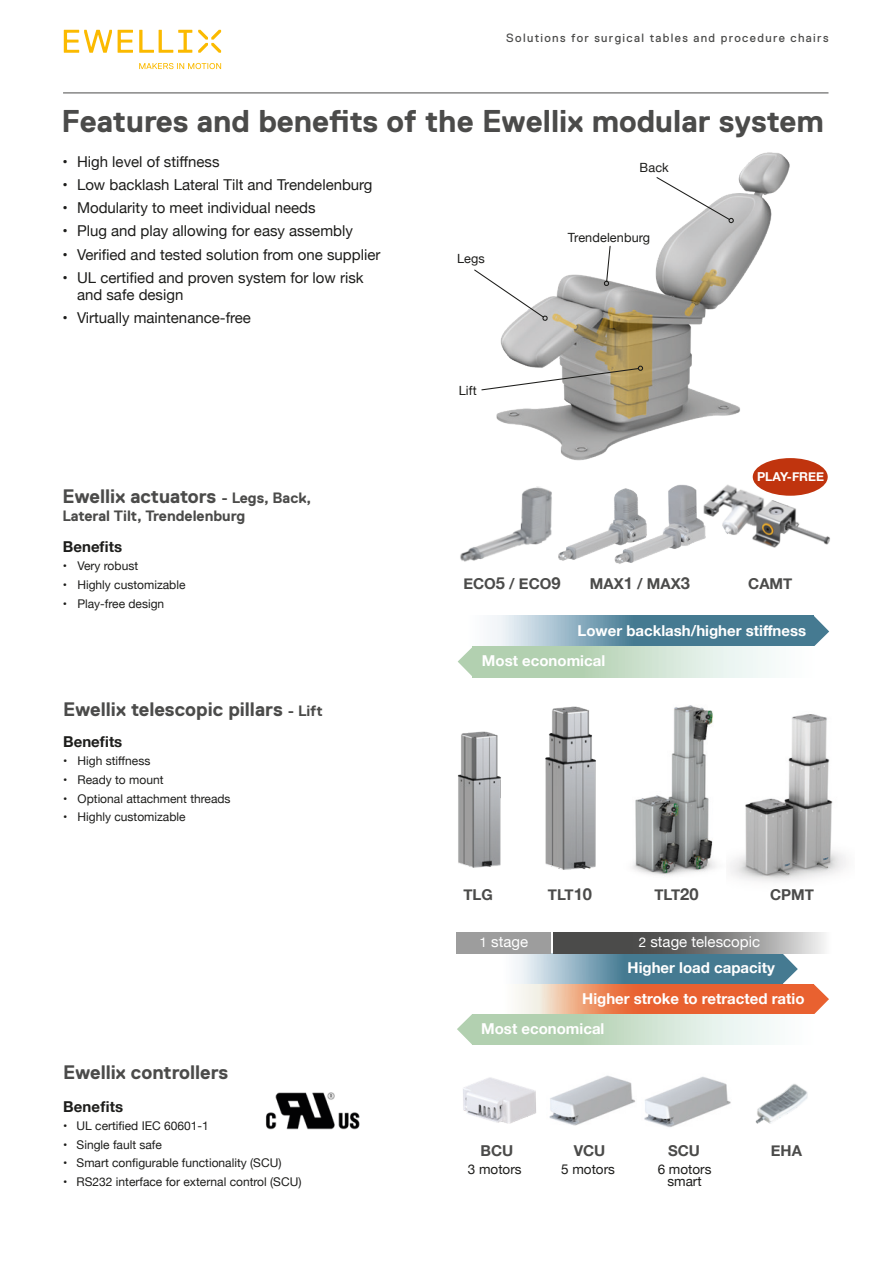
<style>
.page{position:relative;width:893px;height:1263px;background:#fff}
.page>*{position:absolute;margin:0;border:0;box-sizing:border-box;transform-origin:0 0}
.t1{font:700 31.5px "Replica";color:#4b4b4a}
.t2{font:700 19.5px "Replica";color:#4b4b4a}
.t3{font:15px/16.5px "Helvetica Neue";color:#1d1d1b}
.t4{font:700 15px/30.6px "Helvetica Neue";color:#fff}
.t5{font:700 15px "Helvetica Neue";color:#4b4b4a}
.t6{font:700 15px "Replica";color:#4b4b4a}
.t7{font:700 15px "Helvetica Neue";color:#1d1d1b}
.t8{font:15px "Helvetica Neue";color:#fff}
.t9{font:13.5px/12px "Helvetica Neue";color:#1d1d1b;text-align:center}
.t10{font:12.75px "Helvetica Neue";letter-spacing:.01em;color:#1d1d1b}
.t11{font:700 12.3px "Helvetica Neue";color:#fff}
.t12{font:12px "Helvetica Neue";color:#1d1d1b}
.t13{font:12px "Replica";letter-spacing:.11em;color:#4b4b4a}
.s1{font-size:15px}
.s2{font-size:16.5px}
.s3{font-size:13.5px}
</style>
<div class="page">
<hr style="left:63px;top:93px;width:765px;height:1px;background:#4b4b4a">
<svg style="left:64px;top:30px;width:48px;height:23px"></svg>
<svg style="left:118px;top:30px;width:15px;height:23px"></svg>
<svg style="left:139px;top:30px;width:53px;height:23px"></svg>
<svg style="left:139px;top:63px;width:82px;height:6px"></svg>
<svg style="left:198px;top:30px;width:23px;height:23px"></svg>
<img style="left:463px;top:1077px;width:73px;height:47px">
<img style="left:549px;top:1075px;width:87px;height:50px">
<img style="left:644px;top:1076px;width:87px;height:52px">
<img style="left:755px;top:1084px;width:53px;height:40px">
<img style="left:266px;top:1092px;width:94px;height:38px">
<img style="left:496px;top:152px;width:332px;height:322px">
<svg style="left:481px;top:366px;width:162px;height:25px"></svg>
<svg style="left:474px;top:269px;width:75px;height:53px"></svg>
<svg style="left:655px;top:176px;width:79px;height:47px"></svg>
<svg style="left:604px;top:245px;width:7px;height:42px"></svg>
<img style="left:460px;top:486px;width:82px;height:76px">
<img style="left:542px;top:488px;width:54px;height:73px">
<img style="left:596px;top:484px;width:105px;height:80px">
<svg style="left:490px;top:616px;width:309px;height:30px;background:#6f99ac"></svg>
<svg style="left:799px;top:616px;width:30px;height:30px"></svg>
<div style="left:473px;top:646px;width:351px;height:31px;background:linear-gradient(to right,#9fc49c,#fff)"></div>
<svg style="left:458px;top:646px;width:30px;height:31px"></svg>
<div style="left:753px;top:458px;width:75px;height:38px;background:#c0340e;border-radius:50%"></div>
<img style="left:701px;top:477px;width:129px;height:71px">
<svg style="left:456px;top:953px;width:311px;height:31px"></svg>
<svg style="left:516px;top:984px;width:251px;height:30px;background:#eb865d"></svg>
<svg style="left:767px;top:953px;width:62px;height:61px"></svg>
<div style="left:472px;top:1014px;width:351px;height:31px;background:linear-gradient(to right,#9fc49c,#fff)"></div>
<svg style="left:457px;top:1014px;width:30px;height:31px"></svg>
<img style="left:730px;top:714px;width:116px;height:168px">
<div style="left:457px;top:932px;width:94px;height:21px;background:#9d9d9d"></div>
<svg style="left:554px;top:932px;width:271px;height:21px;background:#797979"></svg>
<img style="left:632px;top:705px;width:84px;height:171px">
<img style="left:457px;top:731px;width:44px;height:137px">
<img style="left:545px;top:706px;width:51px;height:164px">
<p class="t13" style="left:506px;top:31px;width:324px">Solutions for surgical tables and procedure chairs</p>
<h1 class="t1" style="left:61px;top:104px;width:764px">Features and benefits of the Ewellix modular system</h1>
<p class="t3" style="left:63px;top:154px;width:159px">• High level of stiffness</p>
<p class="t3" style="left:63px;top:177px;width:311px">• Low backlash Lateral Tilt and Trendelenburg</p>
<p class="t3" style="left:63px;top:200px;width:255px">• Modularity to meet individual needs</p>
<p class="t3" style="left:63px;top:224px;width:292px">• Plug and play allowing for easy assembly</p>
<p class="t3" style="left:63px;top:247px;width:319px">• Verified and tested solution from one supplier</p>
<p class="t3" style="left:77px;top:270px;width:288px;text-indent:-14px">• UL certified and proven system for low risk and safe design</p>
<p class="t3" style="left:63px;top:310px;width:190px">• Virtually maintenance-free</p>
<h2 class="t2" style="left:63px;top:485px;width:250px">Ewellix actuators <span class="s1">- Legs, Back,</span></h2>
<p class="t6" style="left:63px;top:507px;width:184px">Lateral Tilt, Trendelenburg</p>
<p class="t7" style="left:63px;top:535px;width:61px">Benefits</p>
<p class="t12" style="left:63px;top:557px;width:77px">• Very robust</p>
<p class="t12" style="left:63px;top:576px;width:124px">• Highly customizable</p>
<p class="t12" style="left:63px;top:595px;width:103px">• Play-free design</p>
<h2 class="t2" style="left:63px;top:698px;width:261px">Ewellix telescopic pillars <span class="s1">- Lift</span></h2>
<p class="t7" style="left:63px;top:730px;width:61px">Benefits</p>
<p class="t12" style="left:63px;top:752px;width:89px">• High stiffness</p>
<p class="t12" style="left:63px;top:771px;width:102px">• Ready to mount</p>
<p class="t12" style="left:63px;top:790px;width:169px">• Optional attachment threads</p>
<p class="t12" style="left:63px;top:808px;width:124px">• Highly customizable</p>
<h2 class="t2" style="left:63px;top:1062px;width:167px">Ewellix controllers</h2>
<p class="t7" style="left:63px;top:1095px;width:62px">Benefits</p>
<p class="t12" style="left:63px;top:1117px;width:147px">• UL certified IEC 60601-1</p>
<p class="t12" style="left:63px;top:1136px;width:100px">• Single fault safe</p>
<p class="t12" style="left:63px;top:1154px;width:220px">• Smart configurable functionality (SCU)</p>
<p class="t12" style="left:63px;top:1173px;width:240px">• RS232 interface for external control (SCU)</p>
<p class="t10" style="left:640px;top:159px;width:31px">Back</p>
<p class="t10" style="left:457px;top:249px;width:29px">Legs</p>
<p class="t10" style="left:459px;top:381px;width:19px">Lift</p>
<p class="t10" style="left:568px;top:229px;width:84px">Trendelenburg</p>
<p class="t11" style="left:757px;top:467px;width:69px">PLAY-FREE</p>
<p class="t5" style="left:463px;top:572px;width:99px">ECO<span class="s2">5</span> / ECO<span class="s2">9</span></p>
<p class="t5" style="left:590px;top:572px;width:102px">MAX<span class="s2">1</span> / MAX<span class="s2">3</span></p>
<p class="t5" style="left:748px;top:572px;width:46px">CAMT</p>
<p class="t4" style="left:482px;top:615px;width:326px;text-indent:96px">Lower backlash/higher stiffness<br>Most economical</p>
<p class="t5" style="left:463px;top:882px;width:31px">TLG</p>
<p class="t5" style="left:548px;top:882px;width:46px">TLT<span class="s2">10</span></p>
<p class="t5" style="left:654px;top:882px;width:46px">TLT<span class="s2">20</span></p>
<p class="t5" style="left:770px;top:882px;width:45px">CPMT</p>
<p class="t8" style="left:480px;top:931px;width:50px"><span class="s3">1</span> stage</p>
<p class="t8" style="left:639px;top:931px;width:123px"><span class="s3">2</span> stage telescopic</p>
<p class="t4" style="left:628px;top:953px;width:149px">Higher load capacity</p>
<p class="t4" style="left:582px;top:983px;width:224px">Higher stroke to retracted ratio</p>
<p class="t4" style="left:481px;top:1013px;width:125px">Most economical</p>
<p class="t5" style="left:481px;top:1138px;width:34px">BCU</p>
<p class="t5" style="left:574px;top:1138px;width:33px">VCU</p>
<p class="t5" style="left:668px;top:1138px;width:33px">SCU</p>
<p class="t5" style="left:771px;top:1138px;width:33px">EHA</p>
<p class="t9" style="left:468px;top:1164px;width:55px">3 motors</p>
<p class="t9" style="left:561px;top:1164px;width:55px">5 motors</p>
<p class="t9" style="left:658px;top:1164px;width:55px">6 motors smart</p>
</div>
